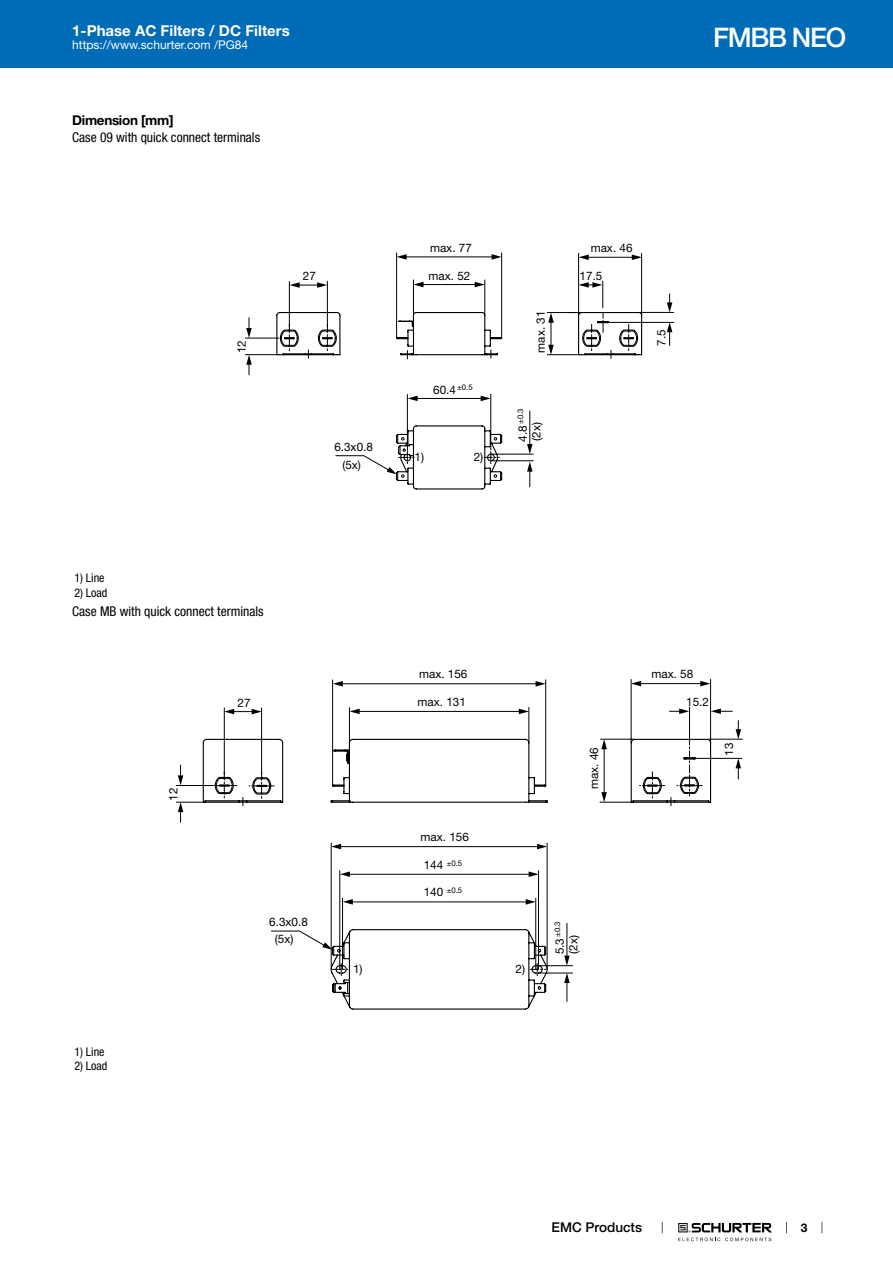
<style>
.page{position:relative;width:893px;height:1263px;background:#fff}
.page>*{position:absolute;margin:0;border:0;box-sizing:border-box;transform-origin:0 0}
.t1{font:500 27px "Helvetica Neue LT";letter-spacing:-.05em;color:#fff}
.t2{font:700 15px "Helvetica Neue LT";color:#fff}
.t3{font:condensed 13.5px "Helvetica Neue LT";color:#000}
.t4{font:700 13.5px "Helvetica Neue LT";letter-spacing:-.025em;color:#000}
.t5{font:500 13.5px "Helvetica Neue LT";color:#000}
.t6{font:12px "Helvetica Neue LT";color:#fff}
.t7{font:condensed 12px "Helvetica Neue LT";color:#000}
.t8{font:700 12px "Helvetica Neue LT";color:#000}
.t9{font:11.7px/13.8px "Helvetica Neue LT";color:#000}
.t10{font:7.8px "Helvetica Neue LT";color:#000}
.s1{font-size:11.7px}
</style>
<div class="page">
<svg style="left:678px;top:1223px;width:94px;height:18px"></svg>
<div style="left:0;top:0;width:893px;height:68px;background:#006bb6"></div>
<svg style="left:245px;top:252px;width:429px;height:235px"></svg>
<svg style="left:289px;top:253px;width:353px;height:228px"></svg>
<svg style="left:619px;top:324px;width:20px;height:27px"></svg>
<svg style="left:317px;top:324px;width:21px;height:27px"></svg>
<svg style="left:279px;top:324px;width:21px;height:27px"></svg>
<svg style="left:582px;top:313px;width:22px;height:42px"></svg>
<svg style="left:413px;top:282px;width:10px;height:5px"></svg>
<svg style="left:475px;top:282px;width:10px;height:5px"></svg>
<svg style="left:290px;top:282px;width:10px;height:6px"></svg>
<svg style="left:317px;top:282px;width:10px;height:6px"></svg>
<svg style="left:397px;top:254px;width:10px;height:6px"></svg>
<svg style="left:492px;top:254px;width:10px;height:6px"></svg>
<svg style="left:579px;top:282px;width:23px;height:6px"></svg>
<svg style="left:579px;top:254px;width:10px;height:6px"></svg>
<svg style="left:632px;top:254px;width:10px;height:6px"></svg>
<svg style="left:408px;top:396px;width:10px;height:5px"></svg>
<svg style="left:481px;top:396px;width:10px;height:5px"></svg>
<svg style="left:548px;top:345px;width:6px;height:10px"></svg>
<svg style="left:548px;top:313px;width:6px;height:10px"></svg>
<svg style="left:667px;top:302px;width:5px;height:10px"></svg>
<svg style="left:667px;top:322px;width:5px;height:10px"></svg>
<svg style="left:527px;top:444px;width:6px;height:10px"></svg>
<svg style="left:527px;top:462px;width:6px;height:10px"></svg>
<svg style="left:246px;top:328px;width:6px;height:10px"></svg>
<svg style="left:246px;top:355px;width:6px;height:10px"></svg>
<svg style="left:387px;top:451px;width:27px;height:23px"></svg>
<svg style="left:176px;top:679px;width:567px;height:323px"></svg>
<svg style="left:350px;top:709px;width:10px;height:5px"></svg>
<svg style="left:519px;top:709px;width:10px;height:5px"></svg>
<svg style="left:224px;top:709px;width:10px;height:5px"></svg>
<svg style="left:252px;top:709px;width:10px;height:5px"></svg>
<svg style="left:333px;top:681px;width:10px;height:5px"></svg>
<svg style="left:536px;top:681px;width:10px;height:5px"></svg>
<svg style="left:711px;top:708px;width:10px;height:6px"></svg>
<svg style="left:679px;top:708px;width:10px;height:6px"></svg>
<svg style="left:631px;top:681px;width:10px;height:5px"></svg>
<svg style="left:700px;top:681px;width:10px;height:5px"></svg>
<svg style="left:343px;top:899px;width:10px;height:5px"></svg>
<svg style="left:526px;top:899px;width:10px;height:6px"></svg>
<svg style="left:340px;top:871px;width:10px;height:6px"></svg>
<svg style="left:529px;top:871px;width:10px;height:6px"></svg>
<svg style="left:331px;top:844px;width:10px;height:5px"></svg>
<svg style="left:537px;top:844px;width:10px;height:5px"></svg>
<svg style="left:601px;top:792px;width:6px;height:10px"></svg>
<svg style="left:601px;top:739px;width:6px;height:10px"></svg>
<svg style="left:735px;top:729px;width:6px;height:10px"></svg>
<svg style="left:735px;top:758px;width:6px;height:10px"></svg>
<svg style="left:564px;top:956px;width:6px;height:10px"></svg>
<svg style="left:564px;top:973px;width:6px;height:10px"></svg>
<svg style="left:178px;top:775px;width:5px;height:10px"></svg>
<svg style="left:178px;top:802px;width:5px;height:10px"></svg>
<svg style="left:322px;top:928px;width:226px;height:81px"></svg>
<p class="t2" style="left:72px;top:21px;width:219px">1-Phase AC Filters / DC Filters</p>
<p class="t6" style="left:72px;top:38px;width:178px">https://www.schurter.com /PG84</p>
<p class="t4" style="left:72px;top:112px;width:103px">Dimension [mm]</p>
<p class="t3" style="left:72px;top:130px;width:189px">Case 09 with quick connect terminals</p>
<p class="t9" style="left:235px;top:353px;width:15px;rotate:-90deg">12</p>
<p class="t9" style="left:430px;top:240px;width:43px">max. 77</p>
<p class="t9" style="left:429px;top:268px;width:43px">max. 52</p>
<p class="t9" style="left:591px;top:241px;width:43px">max. 46</p>
<p class="t9" style="left:303px;top:269px;width:15px">27</p>
<p class="t9" style="left:580px;top:268px;width:24px">17.5</p>
<p class="t9" style="left:334px;top:438px;width:40px;line-height:17.9px;text-align:center">6.3x0.8 (5x)</p>
<p class="t9" style="left:433px;top:382px;width:41px">60.4 <sup>±0.5</sup></p>
<p class="t9" style="left:415px;top:450px;width:11px">1)</p>
<p class="t9" style="left:474px;top:450px;width:11px">2)</p>
<p class="t9" style="left:533px;top:353px;width:43px;rotate:-90deg">max. 31</p>
<p class="t10" style="left:516px;top:424px;width:17px;rotate:-90deg">±0.3</p>
<p class="t9" style="left:515px;top:442px;width:21px;rotate:-90deg">4.8 (2x)</p>
<p class="t9" style="left:654px;top:346px;width:18px;rotate:-90deg">7.5</p>
<p class="t7" style="left:74px;top:571px;width:32px">1) Line</p>
<p class="t7" style="left:74px;top:585px;width:35px">2) Load</p>
<p class="t3" style="left:72px;top:603px;width:193px">Case MB with quick connect terminals</p>
<h1 class="t1" style="left:713px;top:21px;width:135px">FMBB NEO</h1>
<p class="t7" style="left:74px;top:1044px;width:32px">1) Line</p>
<p class="t7" style="left:74px;top:1059px;width:35px">2) Load</p>
<p class="t9" style="left:166px;top:800px;width:15px;rotate:-90deg">12</p>
<p class="t9" style="left:651px;top:667px;width:43px">max. 58</p>
<p class="t9" style="left:419px;top:667px;width:50px">max. 156</p>
<p class="t9" style="left:418px;top:695px;width:50px">max. 131</p>
<p class="t9" style="left:238px;top:695px;width:15px">27</p>
<p class="t9" style="left:686px;top:695px;width:24px">15.2</p>
<p class="t9" style="left:275px;top:914px;width:35px;line-height:16.4px;text-indent:-6px">6.3x0.8 (5x)</p>
<p class="t9" style="left:420px;top:830px;width:50px">max. 156</p>
<p class="t10" style="left:424px;top:858px;width:40px"><span class="s1">144</span> ±0.5</p>
<p class="t10" style="left:424px;top:886px;width:40px"><span class="s1">140</span> ±0.5</p>
<p class="t9" style="left:353px;top:961px;width:11px">1)</p>
<p class="t9" style="left:516px;top:961px;width:11px">2)</p>
<p class="t9" style="left:587px;top:789px;width:43px;rotate:-90deg">max. 46</p>
<p class="t9" style="left:722px;top:755px;width:15px;rotate:-90deg">13</p>
<p class="t10" style="left:553px;top:937px;width:17px;rotate:-90deg">±0.3</p>
<p class="t9" style="left:553px;top:954px;width:21px;rotate:-90deg">5.3 (2x)</p>
<p class="t5" style="left:552px;top:1219px;width:92px">EMC Products</p>
<p class="t8" style="left:801px;top:1220px;width:8px">3</p>
</div>
